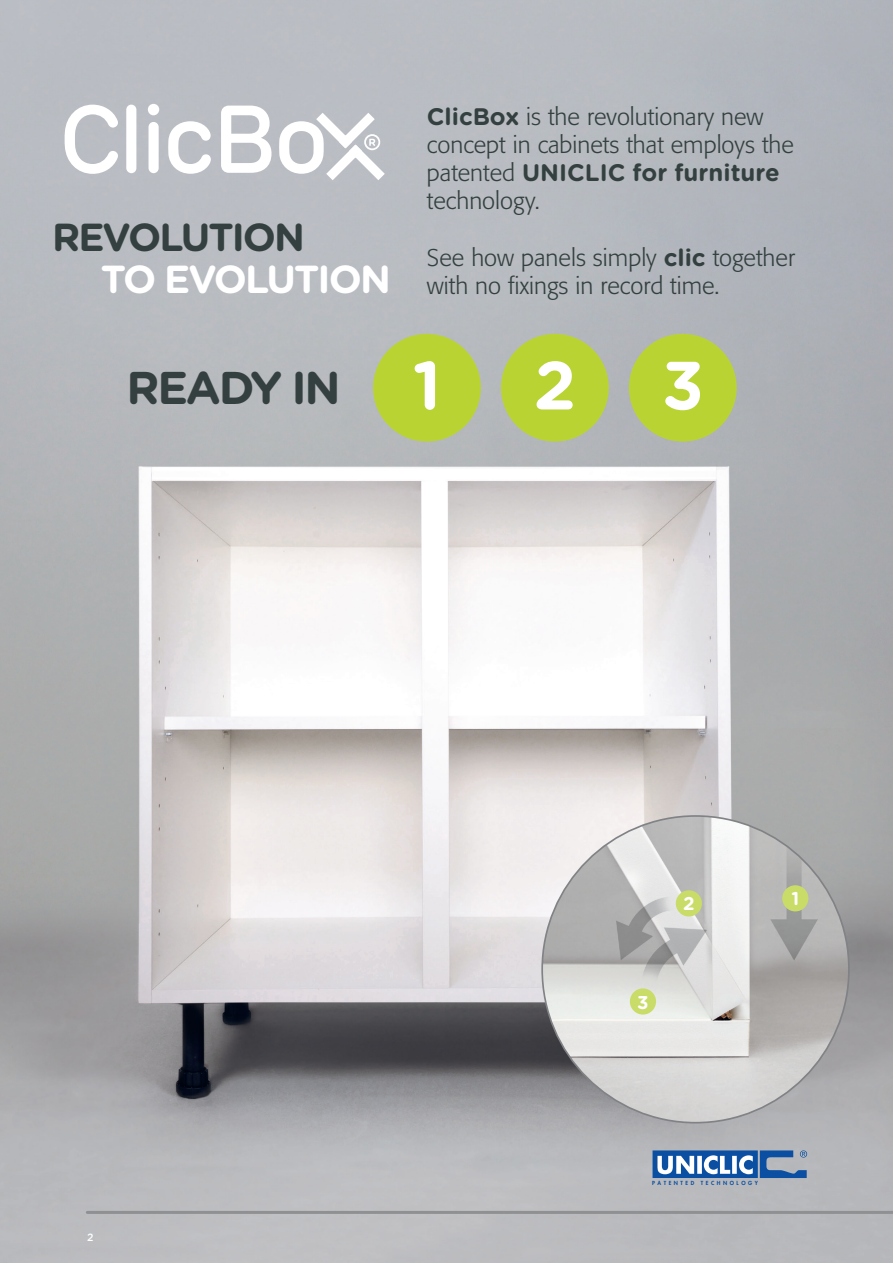
<style>
.page{position:relative;width:893px;height:1263px;background:#fff}
.page>*{position:absolute;margin:0;border:0;box-sizing:border-box;transform-origin:0 0}
.t1{font:700 68.1px "Gotham Rounded";color:#fff}
.t2{font:700 45.9px "Gotham Rounded";letter-spacing:-.05em;color:#34403f}
.t3{font:700 39.15px "Gotham Rounded";letter-spacing:-.05em;color:#fff}
.t4{font:700 39.15px "Gotham Rounded";letter-spacing:-.05em;color:#34403f}
.t5{font:300 23.85px/28.2px "Formata";color:#34403f}
.t6{font:700 23.85px "Gotham Rounded";color:#34403f}
.t7{font:700 18.45px "Gotham Rounded";color:#fff}
.t8{font:500 10.5px "Gotham Rounded";color:#fff}
.t9{font:800 5.4px "Futura Std";letter-spacing:.46em;color:#0a4fa2}
.s1{font-family:"Gotham Rounded";font-weight:700}
.s2{font-family:"Formata";font-weight:300}
</style>
<div class="page">
<img style="left:0;top:0;width:893px;height:1263px">
<img style="left:542px;top:816px;width:307px;height:307px;border-radius:153px">
<div style="left:782px;top:885px;width:26px;height:26px;background:#c9dc68;border-radius:50%"></div>
<div style="left:676px;top:890px;width:26px;height:26px;background:#c9dc68;border-radius:50%"></div>
<div style="left:630px;top:988px;width:26px;height:26px;background:#c9dc68;border-radius:50%"></div>
<svg style="left:653px;top:1150px;width:154px;height:28px"></svg>
<div style="left:373px;top:334px;width:108px;height:108px;background:#b9d432;border-radius:50%"></div>
<div style="left:501px;top:334px;width:108px;height:108px;background:#b9d432;border-radius:50%"></div>
<div style="left:629px;top:334px;width:108px;height:108px;background:#b9d432;border-radius:50%"></div>
<svg style="left:65px;top:105px;width:53px;height:69px"></svg>
<div style="left:126px;top:105px;width:10px;height:68px;background:#fff;border-radius:5px"></div>
<svg style="left:148px;top:104px;width:11px;height:69px"></svg>
<svg style="left:168px;top:121px;width:43px;height:53px"></svg>
<svg style="left:221px;top:106px;width:51px;height:67px"></svg>
<svg style="left:279px;top:103px;width:115px;height:87px"></svg>
<hr style="left:87px;top:1211px;width:806px;height:3px;background:#8e9092">
<h3 class="t4" style="left:52px;top:209px;width:255px">REVOLUTION</h3>
<h3 class="t3" style="left:101px;top:251px;width:291px">TO EVOLUTION</h3>
<p class="t5" style="left:427px;top:103px;width:368px"><span class="s1">ClicBox</span> is the revolutionary new concept in cabinets that employs the</p>
<p class="t6" style="left:427px;top:155px;width:354px"><span class="s2">patented</span> UNICLIC for furniture</p>
<p class="t5" style="left:427px;top:187px;width:114px">technology.</p>
<p class="t5" style="left:427px;top:243px;width:370px">See how panels simply <span class="s1">clic</span> together with no fixings in record time.</p>
<h2 class="t2" style="left:127px;top:354px;width:216px">READY IN</h2>
<h1 class="t1" style="left:534px;top:335px;width:44px">2</h1>
<h1 class="t1" style="left:662px;top:335px;width:44px">3</h1>
<h1 class="t1" style="left:413px;top:335px;width:30px">1</h1>
<p class="t7" style="left:637px;top:988px;width:13px">3</p>
<p class="t7" style="left:683px;top:890px;width:13px">2</p>
<p class="t7" style="left:791px;top:885px;width:9px">1</p>
<p class="t8" style="left:87px;top:1230px;width:8px">2</p>
<p class="t9" style="left:652px;top:1180px;width:107px">PATENTED TECHNOLOGY</p>
</div>
